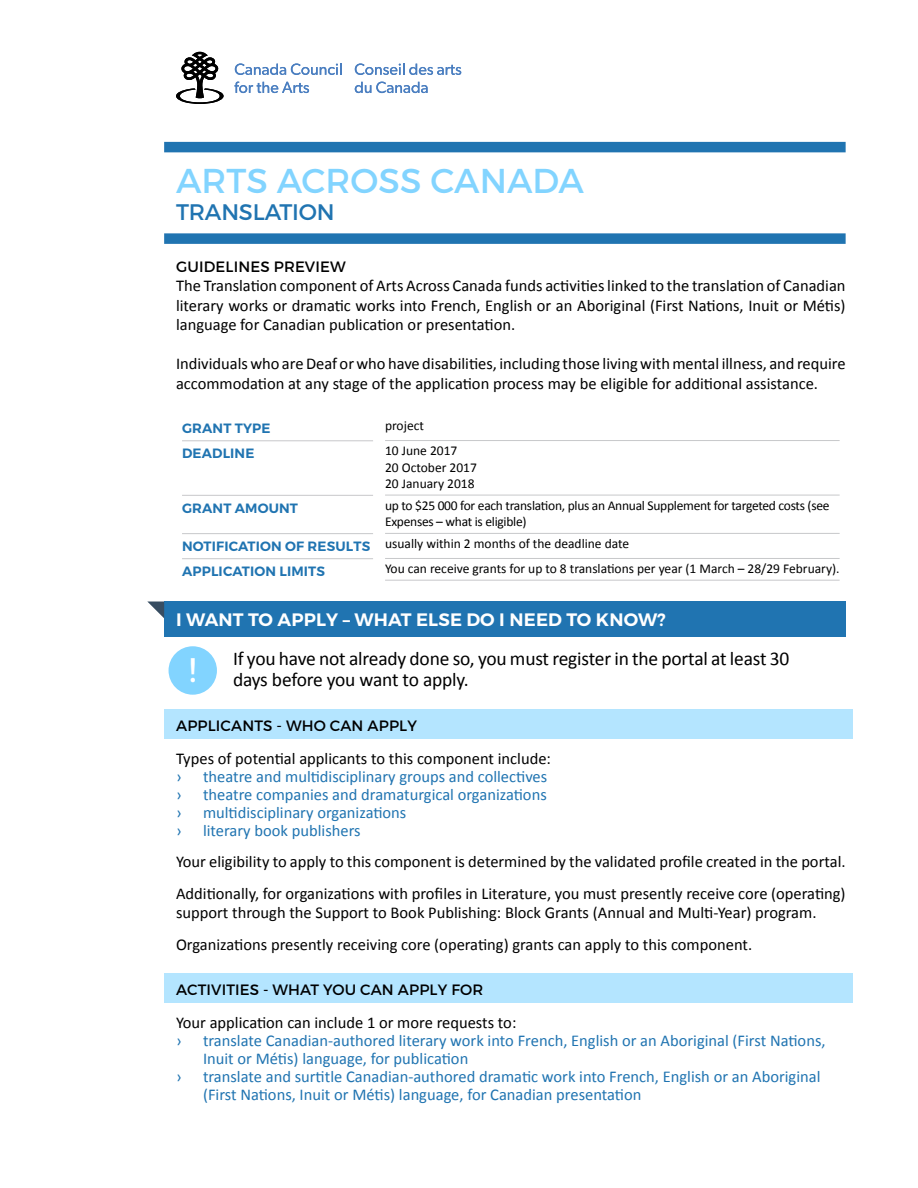
<style>
.page{position:relative;width:918px;height:1188px;background:#fff}
.page>*{position:absolute;margin:0;border:0;box-sizing:border-box;transform-origin:0 0}
.t1{font:34.5px "Montserrat";color:#82d4ff}
.t2{font:34.5px "Montserrat";color:#fff}
.t3{font:22.5px "Montserrat";letter-spacing:-.01em;color:#2074b1}
.t4{font:19.5px/21px "Calibri";letter-spacing:-.01em;color:#000}
.t5{font:600 18px "Montserrat";letter-spacing:.01em;color:#fff}
.t6{font:16.5px/19.5px "Calibri";color:#000}
.t7{font:16.5px/18px "Calibri";color:#2074b1}
.t8{font:15px "Montserrat";letter-spacing:.01em;color:#000}
.t9{font:13.5px/16.2px "Calibri";color:#000}
.t10{font:13.5px/16.2px "Calibri";letter-spacing:-.02em;color:#000}
.t11{font:600 13.5px "Montserrat";letter-spacing:.01em;color:#2074b1}
.s1{font-family:"Montserrat";font-weight:600;color:#2074b1}
</style>
<div class="page">
<div style="left:164px;top:142px;width:682px;height:10px;background:#2074b1"></div>
<div style="left:164px;top:233px;width:682px;height:11px;background:#2074b1"></div>
<div style="left:164px;top:602px;width:682px;height:35px;background:#2074b1"></div>
<div style="left:164px;top:710px;width:688px;height:29px;background:#b4e5ff"></div>
<div style="left:164px;top:974px;width:688px;height:29px;background:#b4e5ff"></div>
<hr style="left:182px;top:441px;width:191px;height:1px;background:#c7c8ca">
<hr style="left:385px;top:440px;width:455px;height:1px;background:#c7c8ca">
<hr style="left:182px;top:495px;width:191px;height:1px;background:#c7c8ca">
<hr style="left:385px;top:495px;width:455px;height:1px;background:#c7c8ca">
<hr style="left:182px;top:533px;width:191px;height:1px;background:#c7c8ca">
<hr style="left:385px;top:533px;width:455px;height:1px;background:#c7c8ca">
<hr style="left:182px;top:558px;width:191px;height:1px;background:#c7c8ca">
<hr style="left:385px;top:558px;width:455px;height:1px;background:#c7c8ca">
<hr style="left:385px;top:580px;width:455px;height:1px;background:#c7c8ca">
<svg style="left:355px;top:63px;width:106px;height:12px"></svg>
<svg style="left:355px;top:82px;width:73px;height:11px"></svg>
<svg style="left:235px;top:63px;width:107px;height:12px"></svg>
<svg style="left:234px;top:82px;width:75px;height:11px"></svg>
<svg style="left:176px;top:52px;width:48px;height:52px"></svg>
<div style="left:169px;top:646px;width:48px;height:49px;background:#82d4ff;border-radius:50%"></div>
<svg style="left:148px;top:602px;width:16px;height:16px"></svg>
<h1 class="t1" style="left:176px;top:159px;width:410px">ARTS ACROSS CANADA</h1>
<h2 class="t3" style="left:176px;top:198px;width:160px">TRANSLATION</h2>
<p class="t8" style="left:176px;top:257px;width:171px">GUIDELINES PREVIEW</p>
<p class="t6" style="left:176px;top:276px;width:671px;text-align:justify">The Translation component of Arts Across Canada funds activities linked to the translation of Canadian literary works or dramatic works into French, English or an Aboriginal (First Nations, Inuit or Métis) language for Canadian publication or presentation.</p>
<p class="t6" style="left:176px;top:354px;width:671px">Individuals who are Deaf or who have disabilities, including those living with mental illness, and require accommodation at any stage of the application process may be eligible for additional assistance.</p>
<p class="t11" style="left:182px;top:420px;width:90px">GRANT TYPE</p>
<p class="t9" style="left:385px;top:418px;width:40px">project</p>
<p class="t11" style="left:182px;top:445px;width:74px">DEADLINE</p>
<p class="t9" style="left:385px;top:443px;width:93px">10 June 2017<br>20 October 2017<br>20 January 2018</p>
<p class="t11" style="left:182px;top:500px;width:117px">GRANT AMOUNT</p>
<p class="t10" style="left:385px;top:497px;width:446px">up to $25 000 for each translation, plus an Annual Supplement for targeted costs (see<br>Expenses – what is eligible)</p>
<p class="t9" style="left:182px;top:536px;width:449px"><span class="s1">NOTIFICATION OF RESULTS</span> usually within 2 months of the deadline date</p>
<p class="t11" style="left:182px;top:563px;width:145px">APPLICATION LIMITS</p>
<p class="t9" style="left:385px;top:561px;width:456px">You can receive grants for up to 8 translations per year (1 March – 28/29 February).</p>
<p class="t5" style="left:176px;top:608px;width:491px">I WANT TO APPLY – WHAT ELSE DO I NEED TO KNOW?</p>
<p class="t4" style="left:233px;top:648px;width:558px">If you have not already done so, you must register in the portal at least 30 days before you want to apply.</p>
<p class="t8" style="left:176px;top:717px;width:242px">APPLICANTS - WHO CAN APPLY</p>
<p class="t6" style="left:176px;top:749px;width:377px">Types of potential applicants to this component include:</p>
<p class="t7" style="left:176px;top:768px;width:7px">›</p>
<p class="t7" style="left:203px;top:768px;width:346px">theatre and multidisciplinary groups and collectives</p>
<p class="t7" style="left:176px;top:786px;width:7px">›</p>
<p class="t7" style="left:203px;top:786px;width:345px">theatre companies and dramaturgical organizations</p>
<p class="t7" style="left:176px;top:804px;width:7px">›</p>
<p class="t7" style="left:203px;top:804px;width:205px">multidisciplinary organizations</p>
<p class="t7" style="left:176px;top:822px;width:7px">›</p>
<p class="t7" style="left:203px;top:822px;width:159px">literary book publishers</p>
<p class="t6" style="left:176px;top:846px;width:671px;line-height:31.3px">Your eligibility to apply to this component is determined by the validated profile created in the portal.<br>Additionally, for organizations with profiles in Literature, you must presently receive core (operating)</p>
<p class="t6" style="left:176px;top:897px;width:642px;line-height:31.5px">support through the Support to Book Publishing: Block Grants (Annual and Multi-Year) program.<br>Organizations presently receiving core (operating) grants can apply to this component.</p>
<p class="t8" style="left:176px;top:980px;width:309px">ACTIVITIES - WHAT YOU CAN APPLY FOR</p>
<p class="t6" style="left:176px;top:1013px;width:342px">Your application can include 1 or more requests to:</p>
<p class="t7" style="left:176px;top:1031px;width:7px">›</p>
<p class="t7" style="left:203px;top:1031px;width:624px">translate Canadian-authored literary work into French, English or an Aboriginal (First Nations,<br>Inuit or Métis) language, for publication</p>
<p class="t7" style="left:176px;top:1067px;width:7px">›</p>
<p class="t7" style="left:203px;top:1067px;width:619px">translate and surtitle Canadian-authored dramatic work into French, English or an Aboriginal (First Nations, Inuit or Métis) language, for Canadian presentation</p>
<h1 class="t2" style="left:189px;top:649px;width:9px">!</h1>
</div>
